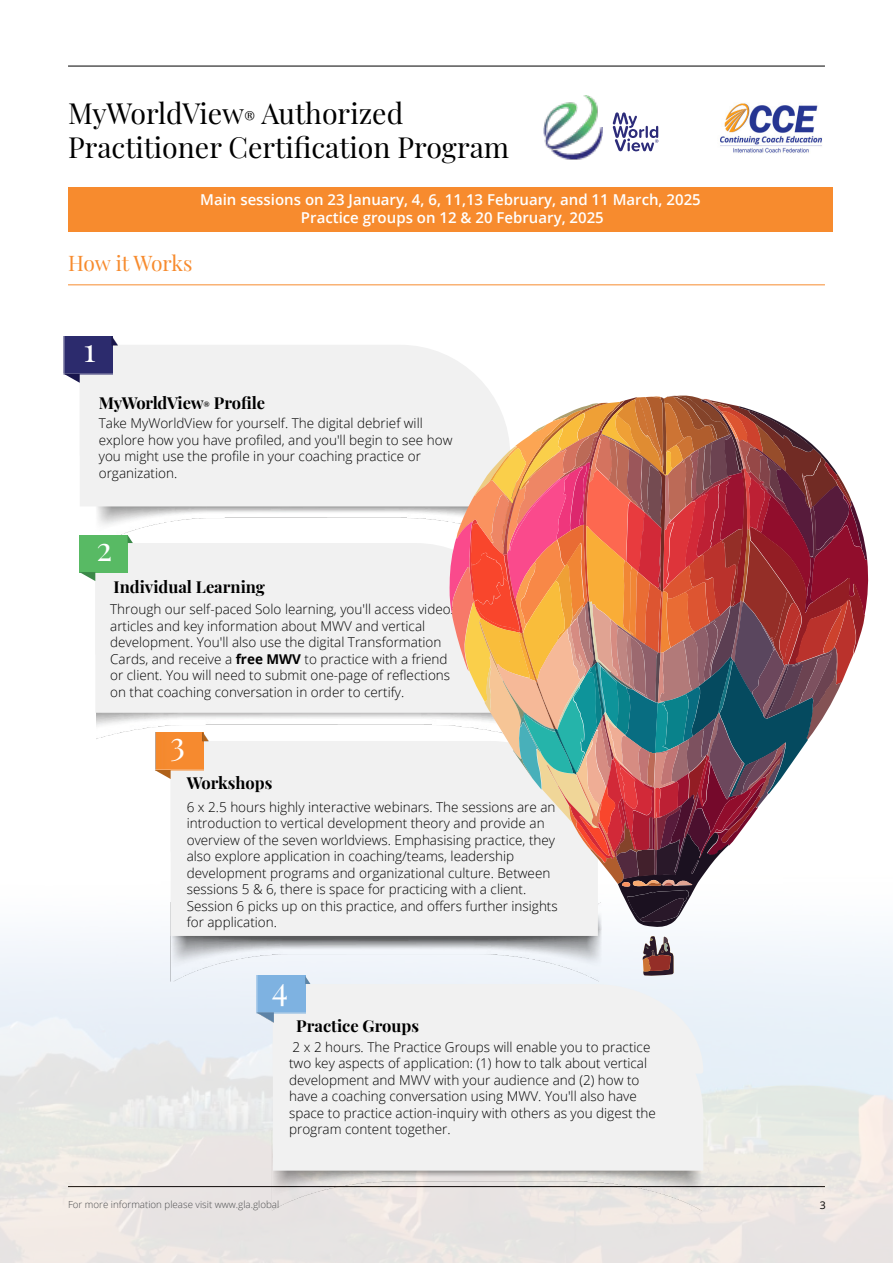
<style>
.page{position:relative;width:893px;height:1263px;background:#fff}
.page>*{position:absolute;margin:0;border:0;box-sizing:border-box;transform-origin:0 0}
.t1{font:33px "Playfair Display";color:#fff}
.t2{font:28.5px/34.2px "Playfair Display";color:#000}
.t3{font:21px "Playfair Display";letter-spacing:-.005em;color:#f78b2e}
.t4{font:700 16.5px "Playfair Display";color:#000}
.t5{font:600 15px/18px "Open Sans";color:#fff;text-align:center}
.t6{font:300 13.5px/16.5px "Open Sans";color:#000}
.t7{font:10.5px "Noto Sans Sinhala";color:#000}
.t8{font:300 9.75px "Open Sans";color:#4c4d4f}
.s1{font-size:16.65px}
.s2{font-size:9.6px}
.s3{font-weight:700}
</style>
<div class="page">
<hr style="left:68px;top:66px;width:757px;height:1px;background:#000">
<svg style="left:613px;top:112px;width:45px;height:39px"></svg>
<img style="left:552px;top:128px;width:50px;height:32px">
<img style="left:544px;top:96px;width:55px;height:56px">
<div style="left:68px;top:187px;width:765px;height:44px;background:#f78b2e"></div>
<img style="left:0;top:902px;width:893px;height:361px">
<hr style="left:68px;top:285px;width:757px;height:1px;background:#f78b2e">
<img style="left:96px;top:506px;width:353px;height:29px">
<div style="left:80px;top:458px;width:369px;height:48px;background:#f1f1f1"></div>
<div style="left:80px;top:345px;width:412px;height:113px;background:#f1f1f1"></div>
<img style="left:63px;top:337px;width:49px;height:37px">
<svg style="left:112px;top:337px;width:6px;height:8px"></svg>
<svg style="left:64px;top:374px;width:16px;height:9px"></svg>
<img style="left:171px;top:927px;width:430px;height:54px">
<div style="left:171px;top:854px;width:427px;height:82px;background:#f1f1f1"></div>
<div style="left:171px;top:761px;width:278px;height:93px;background:#f1f1f1"></div>
<img style="left:155px;top:761px;width:48px;height:9px">
<svg style="left:155px;top:770px;width:16px;height:9px"></svg>
<img style="left:271px;top:1130px;width:431px;height:81px">
<div style="left:273px;top:1074px;width:430px;height:97px;background:#f1f1f1"></div>
<img style="left:257px;top:976px;width:16px;height:37px">
<img style="left:257px;top:1013px;width:16px;height:9px">
<img style="left:96px;top:713px;width:353px;height:48px">
<div style="left:96px;top:656px;width:353px;height:57px;background:#f1f1f1"></div>
<div style="left:95px;top:543px;width:354px;height:113px;background:#f1f1f1"></div>
<div style="left:79px;top:535px;width:49px;height:37px;background:#58ba64"></div>
<svg style="left:128px;top:536px;width:5px;height:7px"></svg>
<svg style="left:79px;top:572px;width:16px;height:9px"></svg>
<svg style="left:449px;top:395px;width:420px;height:532px"></svg>
<svg style="left:273px;top:936px;width:430px;height:138px"></svg>
<img style="left:720px;top:103px;width:102px;height:50px">
<h2 class="t2" style="left:68px;top:93px;width:443px">MyWorldView<span class="s1">®</span> Authorized<br>Practitioner Certification Program</h2>
<p class="t5" style="left:200px;top:190px;width:502px">Main sessions on 23 January, 4, 6, 11,13 February, and 11 March, 2025<br>Practice groups on 12 &amp; 20 February, 2025</p>
<h3 class="t3" style="left:68px;top:247px;width:126px">How it Works</h3>
<h1 class="t1" style="left:83px;top:324px;width:14px">1</h1>
<p class="t4" style="left:99px;top:389px;width:168px">MyWorldView<span class="s2">®</span> Profile</p>
<p class="t6" style="left:99px;top:415px;width:355px">Take MyWorldView for yourself. The digital debrief will explore how you have profiled, and you'll begin to see how you might use the profile in your coaching practice or organization.</p>
<h1 class="t1" style="left:96px;top:523px;width:17px">2</h1>
<p class="t4" style="left:114px;top:574px;width:153px">Individual Learning</p>
<p class="t6" style="left:110px;top:600px;width:351px">Through our self-paced Solo learning, you'll access videos, articles and key information about MWV and vertical development. You'll also use the digital Transformation Cards, and receive a <span class="s3">free MWV</span> to practice with a friend or client. You will need to submit one-page of reflections on that coaching conversation in order to certify.</p>
<h1 class="t1" style="left:170px;top:718px;width:16px">3</h1>
<p class="t4" style="left:187px;top:770px;width:87px">Workshops</p>
<p class="t6" style="left:187px;top:798px;width:372px">6 x 2.5 hours highly interactive webinars. The sessions are an introduction to vertical development theory and provide an overview of the seven worldviews. Emphasising practice, they also explore application in coaching/teams, leadership development programs and organizational culture. Between sessions 5 &amp; 6, there is space for practicing with a client.<br>Session 6 picks up on this practice, and offers further insights for application.</p>
<h1 class="t1" style="left:272px;top:963px;width:18px">4</h1>
<p class="t4" style="left:296px;top:1012px;width:124px">Practice Groups</p>
<p class="t6" style="left:289px;top:1038px;width:368px">2 x 2 hours. The Practice Groups will enable you to practice two key aspects of application: (1) how to talk about vertical development and MWV with your audience and (2) how to have a coaching conversation using MWV. You'll also have space to practice action-inquiry with others as you digest the program content together.</p>
<p class="t8" style="left:68px;top:1198px;width:213px">For more information please visit www.gla.global</p>
<p class="t7" style="left:820px;top:1199px;width:8px">3</p>
</div>
